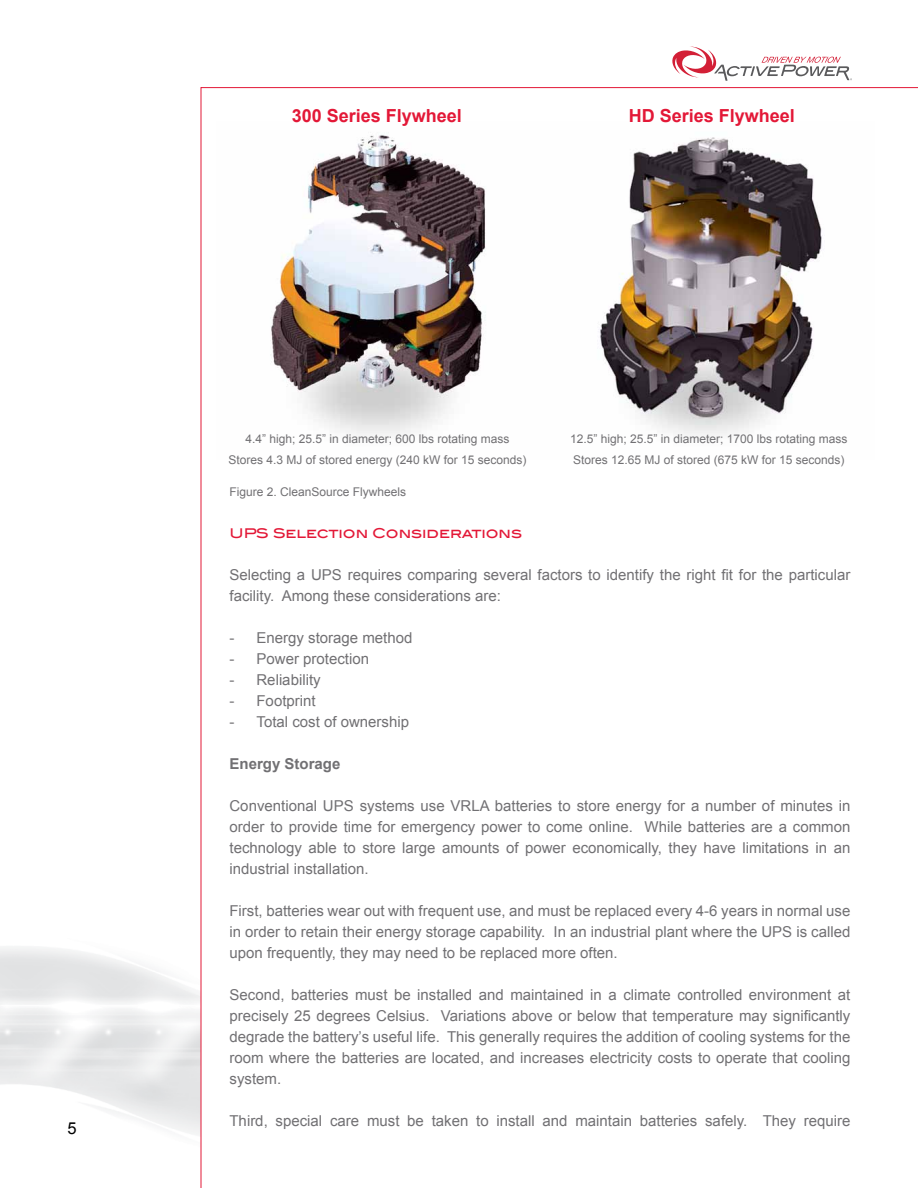
<style>
.page{position:relative;width:918px;height:1188px;background:#fff}
.page>*{position:absolute;margin:0;border:0;box-sizing:border-box;transform-origin:0 0}
.t1{font:700 18px "Arial";color:#e31837}
.t2{font:16.5px "Arial";color:#000}
.t3{font:15px/21px "Arial";color:#717073;text-align:justify}
.t4{font:700 15px "Arial";color:#717073}
.t5{font:500 13.5px "Blair ITC";color:#e31837}
.t6{font:12px/21px "Arial";color:#717073;text-align:center}
</style>
<div class="page">
<svg style="left:672px;top:46px;width:180px;height:35px"></svg>
<img style="left:271px;top:134px;width:215px;height:301px">
<img style="left:600px;top:137px;width:222px;height:298px">
<p class="t2" style="left:68px;top:1117px;width:11px">5</p>
<p class="t1" style="left:292px;top:104px;width:172px">300 Series Flywheel</p>
<p class="t1" style="left:629px;top:104px;width:168px">HD Series Flywheel</p>
<p class="t6" style="left:228px;top:428px;width:300px">4.4” high; 25.5” in diameter; 600 lbs rotating mass<br>Stores 4.3 MJ of stored energy (240 kW for 15 seconds)</p>
<p class="t6" style="left:570px;top:428px;width:279px;text-align:left">12.5” high; 25.5” in diameter; 1700 lbs rotating mass<br>Stores 12.65 MJ of stored (675 kW for 15 seconds)</p>
<p class="t6" style="left:230px;top:481px;width:178px">Figure 2. CleanSource Flywheels</p>
<p class="t5" style="left:230px;top:525px;width:294px">UPS Selection Considerations</p>
<p class="t3" style="left:230px;top:564px;width:622px">Selecting a UPS requires comparing several factors to identify the right fit for the particular facility. Among these considerations are:</p>
<p class="t3" style="left:230px;top:627px;width:184px">- Energy storage method</p>
<p class="t3" style="left:230px;top:648px;width:141px">- Power protection</p>
<p class="t3" style="left:230px;top:669px;width:93px">- Reliability</p>
<p class="t3" style="left:230px;top:690px;width:88px">- Footprint</p>
<p class="t3" style="left:230px;top:711px;width:181px">- Total cost of ownership</p>
<p class="t4" style="left:230px;top:754px;width:112px">Energy Storage</p>
<p class="t3" style="left:230px;top:795px;width:622px">Conventional UPS systems use VRLA batteries to store energy for a number of minutes in order to provide time for emergency power to come online. While batteries are a common technology able to store large amounts of power economically, they have limitations in an industrial installation.</p>
<p class="t3" style="left:230px;top:900px;width:622px">First, batteries wear out with frequent use, and must be replaced every 4-6 years in normal use in order to retain their energy storage capability. In an industrial plant where the UPS is called upon frequently, they may need to be replaced more often.</p>
<p class="t3" style="left:230px;top:984px;width:622px">Second, batteries must be installed and maintained in a climate controlled environment at precisely 25 degrees Celsius. Variations above or below that temperature may significantly degrade the battery’s useful life. This generally requires the addition of cooling systems for the room where the batteries are located, and increases electricity costs to operate that cooling system.</p>
<p class="t3" style="left:230px;top:1110px;width:622px">Third, special care must be taken to install and maintain batteries safely. They require</p>
</div>
